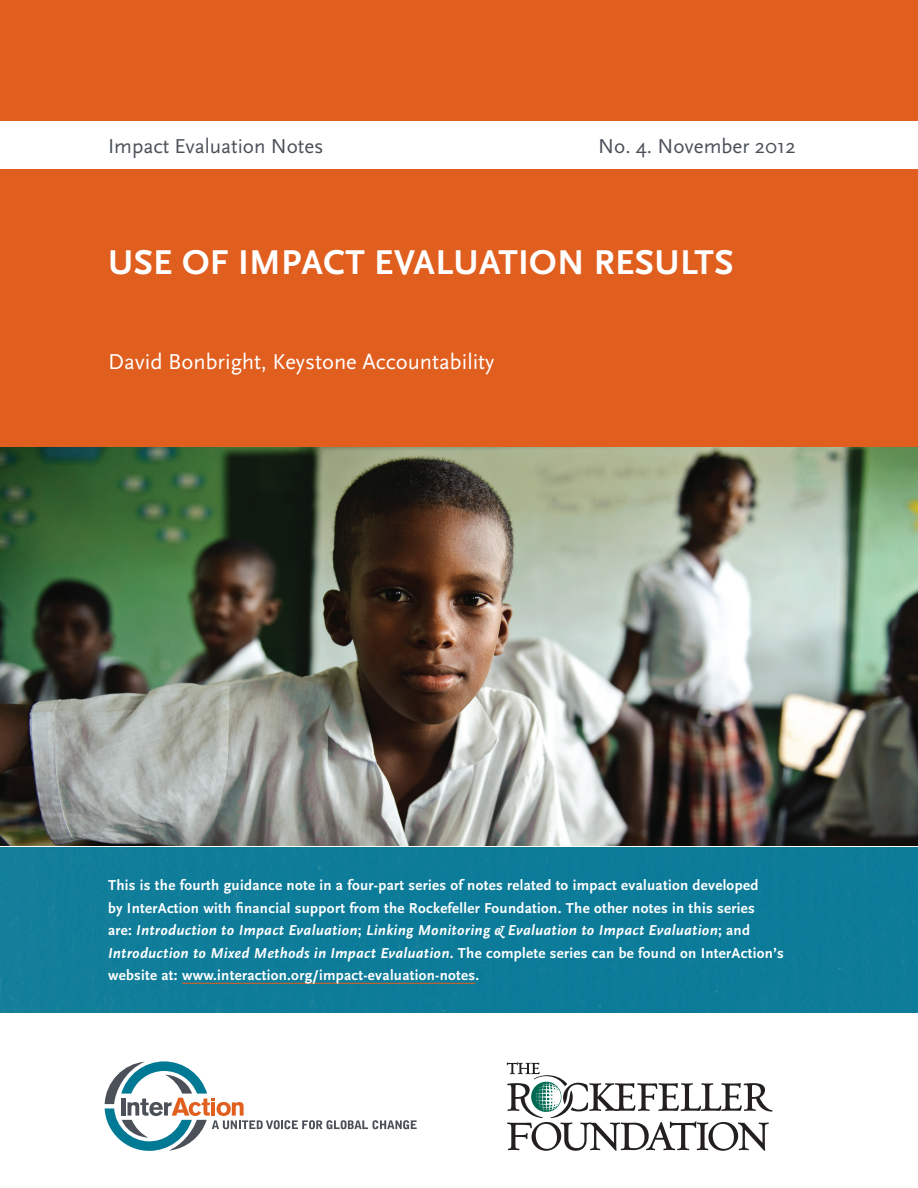
<style>
.page{position:relative;width:918px;height:1188px;background:#fff}
.page>*{position:absolute;margin:0;border:0;box-sizing:border-box;transform-origin:0 0}
.Main_Title{font:700 36px "Scala Sans Pro";letter-spacing:.01em;color:#fff}
.Author_s_Name{font:22.5px "Scala Sans Pro";color:#fff}
.t1{font:21px "Scala Sans Pro";color:#4c5159}
.t2{font:700 15px/22.5px "Scala Sans Pro";letter-spacing:.02em;color:#fff}
.s1{font-style:italic}
</style>
<div class="page">
<div style="left:0;top:0;width:918px;height:845px;background:#e05e1e"></div>
<svg style="left:105px;top:1061px;width:312px;height:90px"></svg>
<svg style="left:507px;top:1062px;width:266px;height:89px"></svg>
<div style="left:0;top:847px;width:918px;height:165px;background:#0d7c9a"></div>
<hr style="left:182px;top:983px;width:293px;height:1px;background:#e05e1e">
<div style="left:0;top:122px;width:918px;height:47px;background:#fff"></div>
<img style="left:0;top:448px;width:918px;height:397px">
<p class="t1" style="left:108px;top:134px;width:217px">Impact Evaluation Notes</p>
<p class="t1" style="left:598px;top:134px;width:199px">No. 4. November 2012</p>
<p class="Main_Title" style="left:108px;top:241px;width:627px">USE OF IMPACT EVALUATION RESULTS</p>
<p class="Author_s_Name" style="left:108px;top:349px;width:388px">David Bonbright, Keystone Accountability</p>
<p class="t2" style="left:108px;top:874px;width:678px">This is the fourth guidance note in a four-part series of notes related to impact evaluation developed<br>by InterAction with financial support from the Rockefeller Foundation. The other notes in this series<br>are: <span class="s1">Introduction to Impact Evaluation</span>; <span class="s1">Linking Monitoring &amp; Evaluation to Impact Evaluation</span>; and <span class="s1">Introduction to Mixed Methods in Impact Evaluation</span>. The complete series can be found on InterAction’s website at: www.interaction.org/impact-evaluation-notes.</p>
</div>
